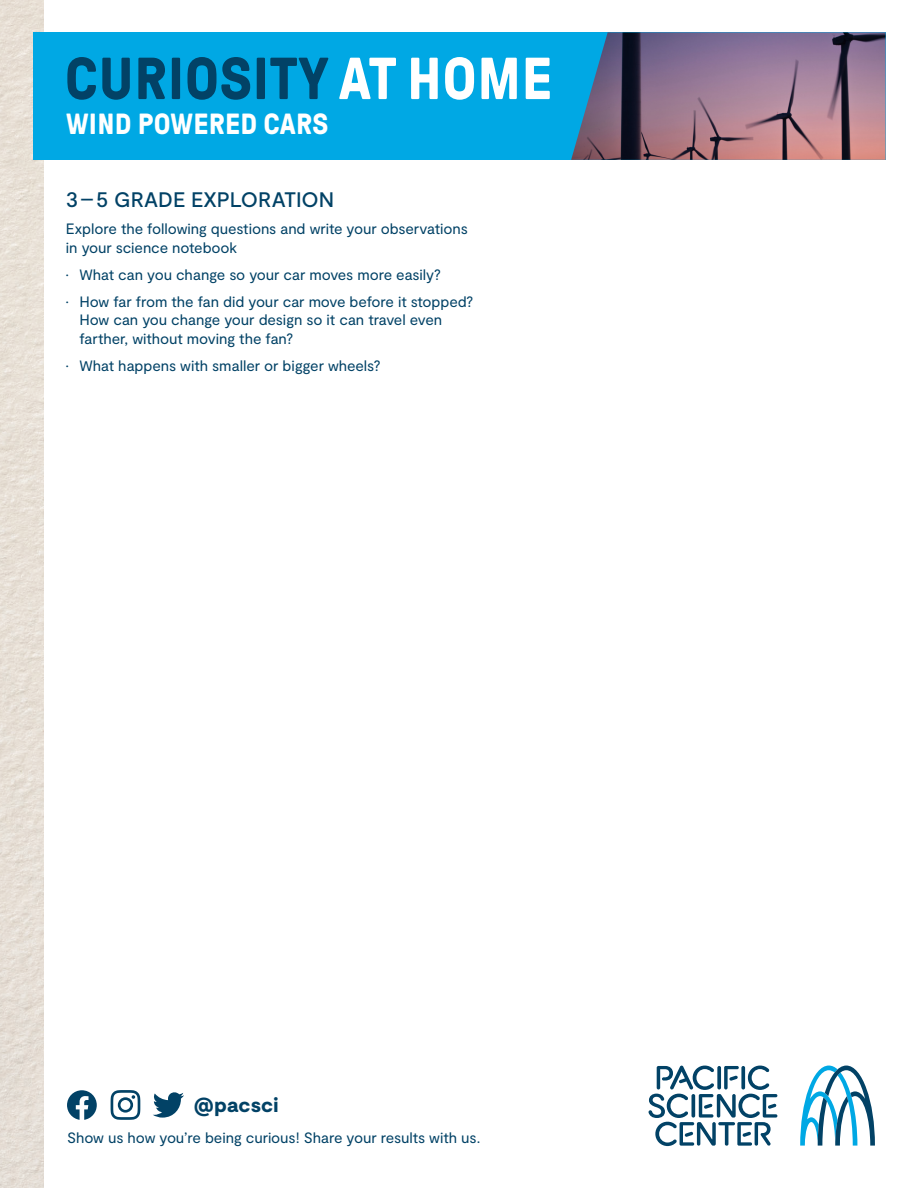
<style>
.page{position:relative;width:918px;height:1188px;background:#fff}
.page>*{position:absolute;margin:0;border:0;box-sizing:border-box;transform-origin:0 0}
.t1{font:700 59.1px "GT Pressura";letter-spacing:.01em;color:#024266}
.t2{font:700 29.1px "GT Pressura";letter-spacing:.01em;color:#fff}
.t3{font:500 21px "Moderat";color:#024266}
.t4{font:900 20.4px "Moderat";letter-spacing:.01em;color:#024266}
.t5{font:15px/18.8px "Moderat";letter-spacing:-.005em;color:#024266}
.s1{color:#fff}
</style>
<div class="page">
<img style="left:0;top:0;width:44px;height:1188px">
<svg style="left:800px;top:1066px;width:75px;height:80px"></svg>
<svg style="left:648px;top:1065px;width:129px;height:81px"></svg>
<svg style="left:153px;top:1092px;width:31px;height:26px"></svg>
<svg style="left:111px;top:1090px;width:29px;height:30px"></svg>
<svg style="left:67px;top:1090px;width:30px;height:30px"></svg>
<div style="left:33px;top:32px;width:853px;height:128px;background:#00a8e4"></div>
<img style="left:571px;top:32px;width:315px;height:128px">
<p class="t1" style="left:65px;top:47px;width:489px">CURIOSITY <span class="s1">AT HOME</span></p>
<p class="t2" style="left:66px;top:108px;width:264px">WIND POWERED CARS</p>
<p class="t3" style="left:66px;top:187px;width:270px">3–5 GRADE EXPLORATION</p>
<p class="t5" style="left:66px;top:220px;width:404px">Explore the following questions and write your observations in your science notebook</p>
<p class="t5" style="left:66px;top:265px;width:377px">• What can you change so your car moves more easily?</p>
<p class="t5" style="left:79px;top:292px;width:396px;text-indent:-14px">• How far from the fan did your car move before it stopped?<br>How can you change your design so it can travel even farther, without moving the fan?</p>
<p class="t5" style="left:66px;top:357px;width:316px">• What happens with smaller or bigger wheels?</p>
<p class="t4" style="left:194px;top:1093px;width:86px">@pacsci</p>
<p class="t5" style="left:67px;top:1129px;width:415px">Show us how you’re being curious! Share your results with us.</p>
</div>
